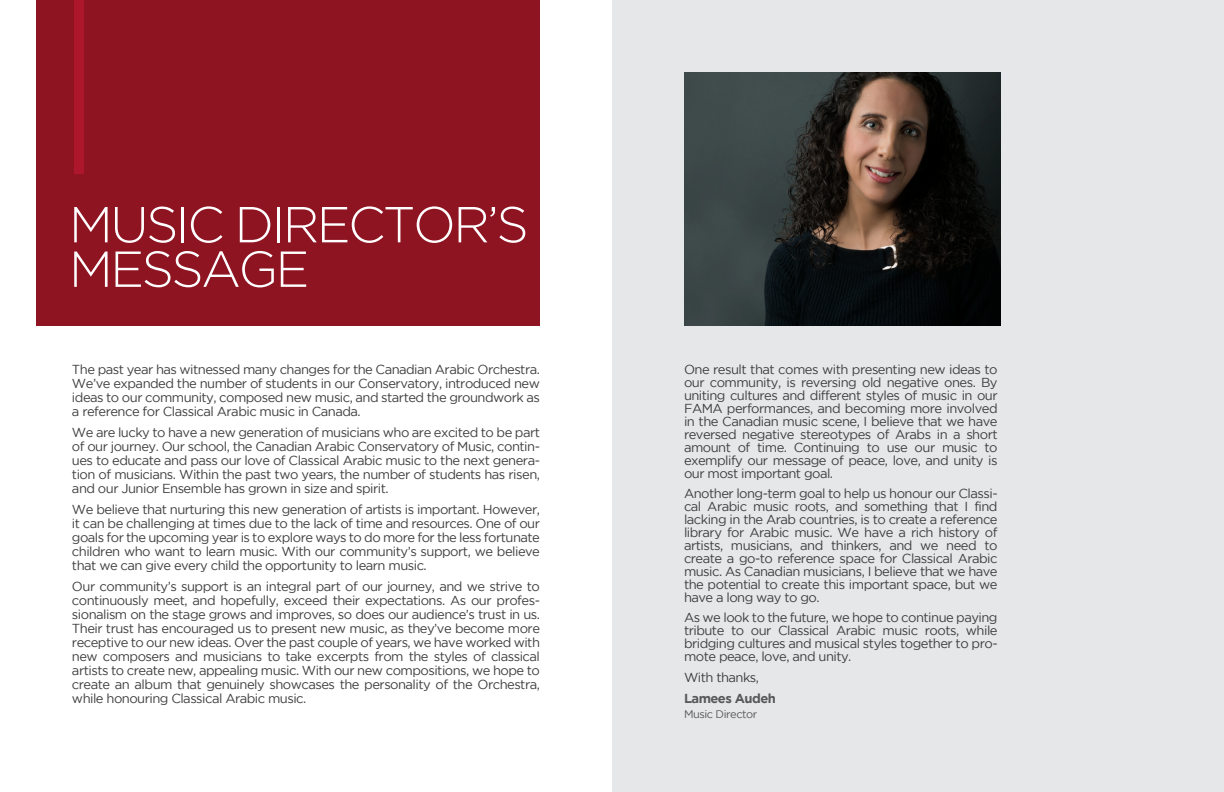
<style>
.page{position:relative;width:1224px;height:792px;background:#fff}
.page>*{position:absolute;margin:0;border:0;box-sizing:border-box;transform-origin:0 0}
.t1{font:300 50.5px/44.5px "Gotham";letter-spacing:-.05em;color:#fff}
.t2{font:13px/13px "Gotham";letter-spacing:-.04em;color:#3e3e3f;text-align:justify}
.t3{font:700 13px "Gotham";letter-spacing:-.04em;color:#57585a}
.t4{font:11px "Gotham";letter-spacing:-.04em;color:#57585a}
</style>
<div class="page">
<div style="left:612px;top:0;width:612px;height:792px;background:#e6e7e9"></div>
<div style="left:36px;top:0;width:504px;height:325px;background:#8f1422"></div>
<div style="left:74px;top:0;width:10px;height:174px;background:#ae172b"></div>
<img style="left:684px;top:72px;width:317px;height:253px">
<h1 class="t1" style="left:69px;top:202px;width:461px">MUSIC DIRECTOR’S<br>MESSAGE</h1>
<p class="t2" style="left:72px;top:362px;width:469px;line-height:14px">The past year has witnessed many changes for the Canadian Arabic Orchestra.<br>We’ve expanded the number of students in our Conservatory, introduced new ideas to our community, composed new music, and started the groundwork as a reference for Classical Arabic music in Canada.</p>
<p class="t2" style="left:72px;top:425px;width:470px;line-height:14px">We are lucky to have a new generation of musicians who are excited to be part of our journey. Our school, the Canadian Arabic Conservatory of Music, contin&shy;ues to educate and pass our love of Classical Arabic music to the next genera&shy;tion of musicians. Within the past two years, the number of students has risen, and our Junior Ensemble has grown in size and spirit.</p>
<p class="t2" style="left:72px;top:502px;width:470px;line-height:14px">We believe that nurturing this new generation of artists is important. However, it can be challenging at times due to the lack of time and resources. One of our goals for the upcoming year is to explore ways to do more for the less fortunate children who want to learn music. With our community’s support, we believe that we can give every child the opportunity to learn music.</p>
<p class="t2" style="left:72px;top:579px;width:470px;line-height:14px">Our community’s support is an integral part of our journey, and we strive to continuously meet, and hopefully, exceed their expectations. As our profes&shy;sionalism on the stage grows and improves, so does our audience’s trust in us.<br>Their trust has encouraged us to present new music, as they’ve become more receptive to our new ideas. Over the past couple of years, we have worked with new composers and musicians to take excerpts from the styles of classical artists to create new, appealing music. With our new compositions, we hope to create an album that genuinely showcases the personality of the Orchestra, while honouring Classical Arabic music.</p>
<p class="t2" style="left:684px;top:363px;width:315px">One result that comes with presenting new ideas to our community, is reversing old negative ones. By uniting cultures and different styles of music in our FAMA performances, and becoming more involved in the Canadian music scene, I believe that we have reversed negative stereotypes of Arabs in a short amount of time. Continuing to use our music to exemplify our message of peace, love, and unity is our most important goal.</p>
<p class="t2" style="left:684px;top:487px;width:315px">Another long-term goal to help us honour our Classi&shy;cal Arabic music roots, and something that I find lacking in the Arab countries, is to create a reference library for Arabic music. We have a rich history of artists, musicians, and thinkers, and we need to create a go-to reference space for Classical Arabic music. As Canadian musicians, I believe that we have the potential to create this important space, but we have a long way to go.</p>
<p class="t2" style="left:684px;top:611px;width:315px">As we look to the future, we hope to continue paying tribute to our Classical Arabic music roots, while bridging cultures and musical styles together to pro&shy;mote peace, love, and unity.</p>
<p class="t2" style="left:684px;top:671px;width:77px">With thanks,</p>
<p class="t3" style="left:684px;top:691px;width:93px">Lamees Audeh</p>
<p class="t4" style="left:684px;top:708px;width:75px">Music Director</p>
</div>
